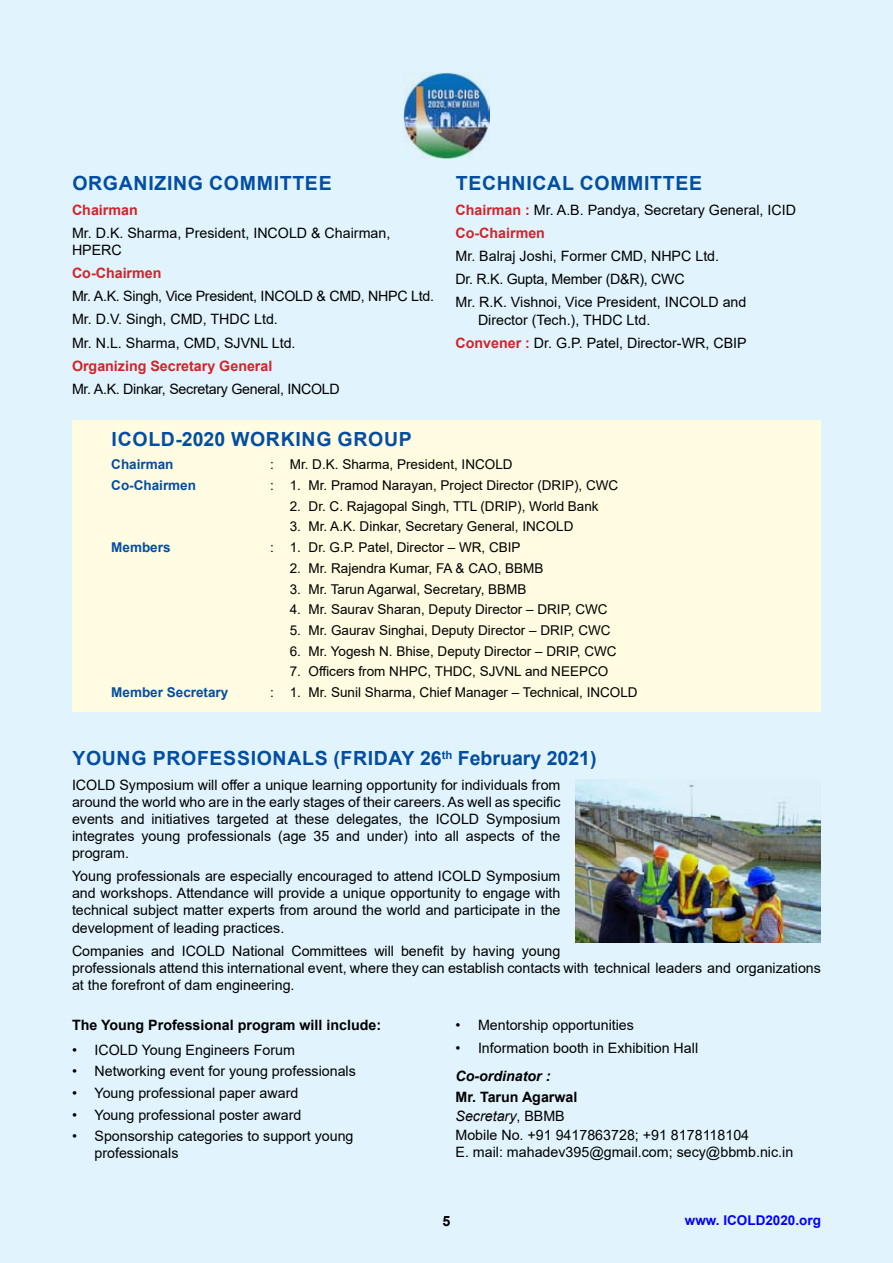
<style>
.page{position:relative;width:893px;height:1263px;background:#e1f4fd}
.page>*{position:absolute;margin:0;border:0;box-sizing:border-box;transform-origin:0 0}
.t1{font:700 19.5px "Arial";letter-spacing:.035em;color:#034ea2}
.t2{font:14.25px/17.1px "Arial";color:#000}
.t3{font:14.25px/23.1px "Arial";letter-spacing:-.02em;color:#000}
.t4{font:700 14.25px "Arial";color:#d2232a}
.t5{font:700 14.25px "Arial";color:#000}
.t6{font:italic 700 14.25px "Arial";color:#000}
.t7{font:13.5px "Arial";color:#000}
.t8{font:700 13.5px "Arial";color:#034ea2}
.t9{font:700 13.5px "Arial";color:#00f}
.s1{font-weight:700;color:#d2232a}
.s2{font-weight:700}
.s3{font-style:italic}
</style>
<div class="page">
<img style="left:403px;top:72px;width:86px;height:86px">
<div style="left:72px;top:421px;width:749px;height:291px;background:#fffce1"></div>
<img style="left:576px;top:779px;width:245px;height:164px">
<h1 class="t1" style="left:72px;top:170px;width:166px">Organizing Committ</h1>
<h1 class="t1" style="left:305px;top:170px;width:28px">ee</h1>
<p class="t4" style="left:72px;top:200px;width:67px">Chairman</p>
<p class="t2" style="left:72px;top:224px;width:320px">Mr. D.K. Sharma, President, INCOLD &amp; Chairman,<br>HPERC</p>
<p class="t4" style="left:72px;top:263px;width:91px">Co-Chairmen</p>
<p class="t3" style="left:72px;top:285px;width:364px">Mr. A.K. Singh, Vice President, INCOLD &amp; CMD, NHPC Ltd.<br>Mr. D.V. Singh, CMD, THDC Ltd.<br>Mr. N.L. Sharma, CMD, SJVNL Ltd.</p>
<p class="t4" style="left:72px;top:356px;width:202px">Organizing Secretary General</p>
<p class="t3" style="left:72px;top:377px;width:269px">Mr. A.K. Dinkar, Secretary General, INCOLD</p>
<h1 class="t1" style="left:112px;top:425px;width:299px">ICOLD-2020 Worki ng Group</h1>
<p class="t8" style="left:111px;top:455px;width:64px">Chairman</p>
<p class="t7" style="left:270px;top:455px;width:244px">: Mr. D.K. Sharma, President, INCOLD</p>
<p class="t8" style="left:111px;top:476px;width:86px">Co-Chairmen</p>
<p class="t7" style="left:270px;top:476px;width:350px">: 1. Mr. Pramod Narayan, Project Director (DRIP), CWC</p>
<p class="t7" style="left:290px;top:497px;width:310px">2. Dr. C. Rajagopal Singh, TTL (DRIP), World Bank</p>
<p class="t7" style="left:290px;top:517px;width:285px">3. Mr. A.K. Dinkar, Secretary General, INCOLD</p>
<p class="t8" style="left:111px;top:538px;width:61px">Members</p>
<p class="t7" style="left:270px;top:538px;width:252px">: 1. Dr. G.P. Patel, Director – WR, CBIP</p>
<p class="t7" style="left:290px;top:559px;width:255px">2. Mr. Rajendra Kumar, FA &amp; CAO, BBMB</p>
<p class="t7" style="left:290px;top:579px;width:238px">3. Mr. Tarun Agarwal, Secretary, BBMB</p>
<p class="t7" style="left:290px;top:600px;width:319px">4. Mr. Saurav Sharan, Deputy Director – DRIP, CWC</p>
<p class="t7" style="left:290px;top:621px;width:322px">5. Mr. Gaurav Singhai, Deputy Director – DRIP, CWC</p>
<p class="t7" style="left:290px;top:641px;width:328px">6. Mr. Yogesh N. Bhise, Deputy Director – DRIP, CWC</p>
<p class="t7" style="left:290px;top:662px;width:320px">7. Officers from NHPC, THDC, SJVNL and NEEPCO</p>
<p class="t8" style="left:111px;top:683px;width:119px">Member Secretary</p>
<p class="t7" style="left:270px;top:683px;width:369px">: 1. Mr. Sunil Sharma, Chief Manager – Technical, INCOLD</p>
<h1 class="t1" style="left:456px;top:170px;width:153px">Technical Committ</h1>
<h1 class="t1" style="left:675px;top:170px;width:28px">ee</h1>
<p class="t2" style="left:455px;top:198px;width:342px;line-height:23.1px"><span class="s1">Chairman :</span> Mr. A.B. Pandya, Secretary General, ICID<br><span class="s1">Co-Chairmen</span></p>
<p class="t2" style="left:455px;top:245px;width:292px;line-height:23.1px">Mr. Balraj Joshi, Former CMD, NHPC Ltd.<br>Dr. R.K. Gupta, Member (D&amp;R), CWC<br>Mr. R.K. Vishnoi, Vice President, INCOLD and</p>
<p class="t2" style="left:455px;top:308px;width:293px;line-height:23.1px;text-indent:23px">Director (Tech.), THDC Ltd.<br><span class="s1">Convener :</span> Dr. G.P. Patel, Director-WR, CBIP</p>
<h1 class="t1" style="left:72px;top:744px;width:526px">Yo ung Pro fessio nals (Friday 26<sup>th</sup> February 2021)</h1>
<p class="t2" style="left:72px;top:776px;width:490px;text-align:justify">ICOLD Symposium will offer a unique learning opportunity for individuals from around the world who are in the early stages of their careers. As well as specific events and initiatives targeted at these delegates, the ICOLD Symposium integrates young professionals (age 35 and under) into all aspects of the program.</p>
<p class="t2" style="left:72px;top:868px;width:490px;text-align:justify">Young professionals are especially encouraged to attend ICOLD Symposium and workshops. Attendance will provide a unique opportunity to engage with technical subject matter experts from around the world and participate in the development of leading practices.</p>
<p class="t2" style="left:72px;top:942px;width:750px">Companies and ICOLD National Committees will benefit by having young<br>professionals attend this international event, where they can establish contacts with technical leaders and organizations at the forefront of dam engineering.</p>
<p class="t5" style="left:72px;top:1015px;width:311px">The Young Professional program will include:</p>
<p class="t2" style="left:72px;top:1041px;width:224px">• ICOLD Young Engineers Forum</p>
<p class="t2" style="left:72px;top:1063px;width:285px">• Networking event for young professionals</p>
<p class="t2" style="left:72px;top:1084px;width:228px">• Young professional paper award</p>
<p class="t2" style="left:72px;top:1106px;width:231px">• Young professional poster award</p>
<p class="t2" style="left:95px;top:1127px;width:261px;text-indent:-23px">• Sponsorship categories to support young professionals</p>
<p class="t2" style="left:455px;top:1016px;width:180px">• Mentorship opportunities</p>
<p class="t2" style="left:455px;top:1039px;width:244px">• Information booth in Exhibition Hall</p>
<p class="t6" style="left:455px;top:1066px;width:96px">Co-ordinator :</p>
<p class="t2" style="left:455px;top:1088px;width:295px;line-height:18.6px"><span class="s2">Mr. Tarun Agarwal<br></span><span class="s3">Secretary</span>, BBMB<br>Mobile No. +91 9417863728; +91 8178118104</p>
<p class="t2" style="left:455px;top:1143px;width:339px">E. mail: mahadev395@gmail.com; secy@bbmb.nic.in</p>
<p class="t5" style="left:442px;top:1210px;width:9px">5</p>
<p class="t9" style="left:685px;top:1211px;width:138px">www. ICOLD2020.org</p>
</div>
